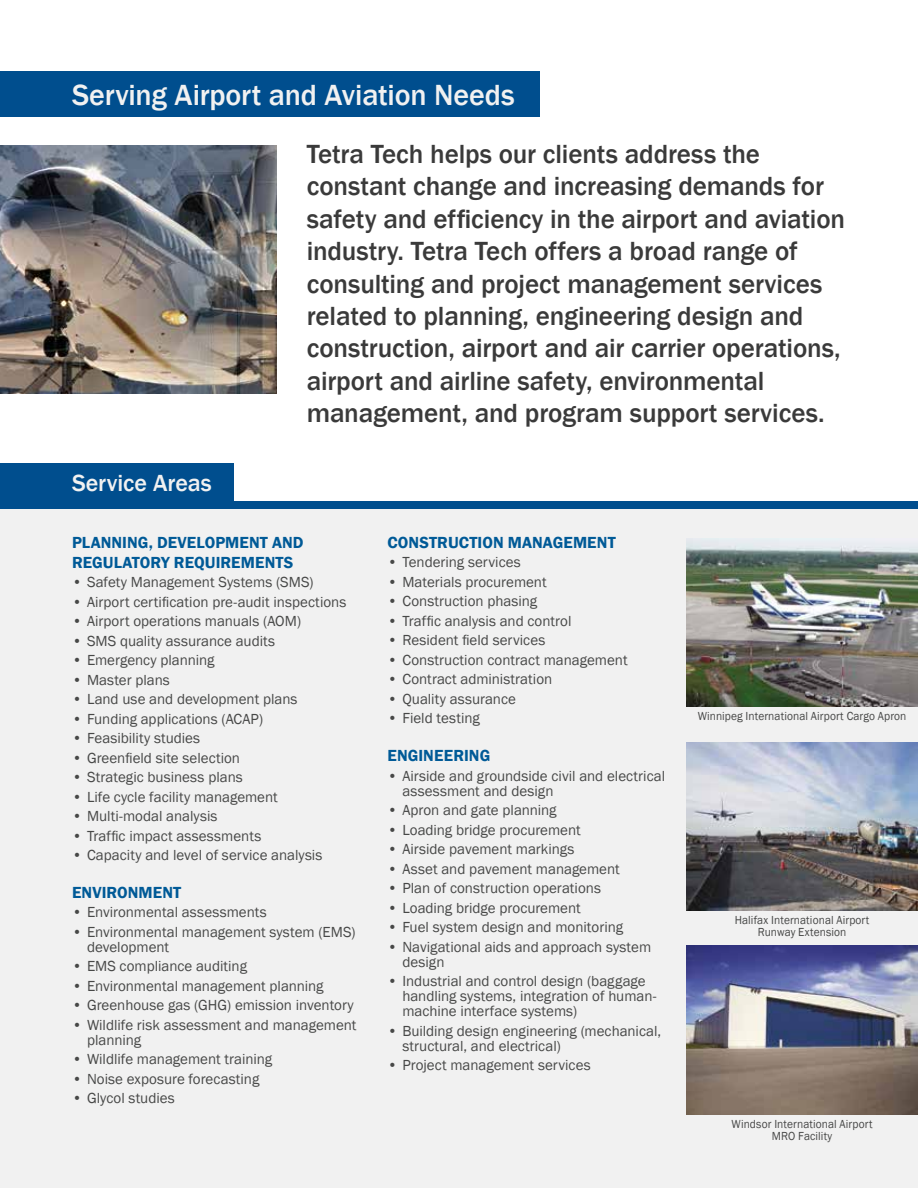
<style>
.page{position:relative;width:918px;height:1188px;background:#fff}
.page>*{position:absolute;margin:0;border:0;box-sizing:border-box;transform-origin:0 0}
.t1{font:500 30px "Franklin Gothic";letter-spacing:-.005em;color:#f1f1f1}
.t2{font:500 27px/32.4px "Franklin Gothic";letter-spacing:-.005em;color:#3a3a3a}
.t3{font:500 24px "Franklin Gothic";color:#f1f1f1}
.t4{font:600 16.5px/19.8px "Franklin Gothic";letter-spacing:.005em;color:#005a97}
.t5{font:15px/15px "Franklin Gothic";color:#474847}
.t6{font:12px/12px "Franklin Gothic";letter-spacing:.01em;color:#474847;text-align:center;scale:.95 1}
</style>
<div class="page">
<img style="left:0;top:146px;width:277px;height:248px">
<div style="left:0;top:72px;width:539px;height:45px;background:#004e8e"></div>
<div style="left:0;top:464px;width:234px;height:45px;background:#004e8e"></div>
<div style="left:0;top:506px;width:917px;height:682px;background:#f1f1f1"></div>
<div style="left:0;top:502px;width:918px;height:7px;background:#004e8e"></div>
<img style="left:686px;top:539px;width:232px;height:168px">
<img style="left:686px;top:742px;width:232px;height:169px">
<img style="left:686px;top:946px;width:232px;height:168px">
<h1 class="t1" style="left:72px;top:76px;width:444px">Serving Airport and Aviation Needs</h1>
<p class="t2" style="left:307px;top:138px;width:540px">Tetra Tech helps our clients address the constant change and increasing demands for safety and efficiency in the airport and aviation industry. Tetra Tech offers a broad range of consulting and project management services related to planning, engineering design and construction, airport and air carrier operations, airport and airline safety, environmental management, and program support services.</p>
<h3 class="t3" style="left:72px;top:468px;width:141px">Service Areas</h3>
<p class="t4" style="left:72px;top:533px;width:233px">PLANNING, DEVELOPMENT AND<br>REGULATORY REQUIREMENTS</p>
<p class="t5" style="left:72px;top:575px;width:243px">• Safety Management Systems (SMS)</p>
<p class="t5" style="left:72px;top:594px;width:276px">• Airport certification pre-audit inspections</p>
<p class="t5" style="left:72px;top:614px;width:231px">• Airport operations manuals (AOM)</p>
<p class="t5" style="left:72px;top:633px;width:205px">• SMS quality assurance audits</p>
<p class="t5" style="left:72px;top:653px;width:144px">• Emergency planning</p>
<p class="t5" style="left:72px;top:672px;width:99px">• Master plans</p>
<p class="t5" style="left:72px;top:692px;width:227px">• Land use and development plans</p>
<p class="t5" style="left:72px;top:711px;width:193px">• Funding applications (ACAP)</p>
<p class="t5" style="left:72px;top:731px;width:130px">• Feasibility studies</p>
<p class="t5" style="left:72px;top:750px;width:170px">• Greenfield site selection</p>
<p class="t5" style="left:72px;top:770px;width:172px">• Strategic business plans</p>
<p class="t5" style="left:72px;top:789px;width:207px">• Life cycle facility management</p>
<p class="t5" style="left:72px;top:809px;width:147px">• Multi-modal analysis</p>
<p class="t5" style="left:72px;top:828px;width:191px">• Traffic impact assessments</p>
<p class="t5" style="left:72px;top:848px;width:252px">• Capacity and level of service analysis</p>
<p class="t4" style="left:72px;top:883px;width:111px">ENVIRONMENT</p>
<p class="t5" style="left:72px;top:905px;width:196px">• Environmental assessments</p>
<p class="t5" style="left:87px;top:925px;width:270px;text-indent:-15px">• Environmental management system (EMS) development</p>
<p class="t5" style="left:72px;top:959px;width:177px">• EMS compliance auditing</p>
<p class="t5" style="left:72px;top:979px;width:253px">• Environmental management planning</p>
<p class="t5" style="left:72px;top:998px;width:283px">• Greenhouse gas (GHG) emission inventory</p>
<p class="t5" style="left:87px;top:1018px;width:271px;text-indent:-15px">• Wildlife risk assessment and management planning</p>
<p class="t5" style="left:72px;top:1052px;width:202px">• Wildlife management training</p>
<p class="t5" style="left:72px;top:1072px;width:189px">• Noise exposure forecasting</p>
<p class="t5" style="left:72px;top:1091px;width:104px">• Glycol studies</p>
<p class="t4" style="left:387px;top:533px;width:230px">CONSTRUCTION MANAGEMENT</p>
<p class="t5" style="left:387px;top:555px;width:135px">• Tendering services</p>
<p class="t5" style="left:387px;top:575px;width:161px">• Materials procurement</p>
<p class="t5" style="left:387px;top:594px;width:151px">• Construction phasing</p>
<p class="t5" style="left:387px;top:614px;width:186px">• Traffic analysis and control</p>
<p class="t5" style="left:387px;top:633px;width:160px">• Resident field services</p>
<p class="t5" style="left:387px;top:653px;width:242px">• Construction contract management</p>
<p class="t5" style="left:387px;top:672px;width:166px">• Contract administration</p>
<p class="t5" style="left:387px;top:692px;width:130px">• Quality assurance</p>
<p class="t5" style="left:387px;top:711px;width:94px">• Field testing</p>
<p class="t4" style="left:387px;top:746px;width:104px">ENGINEERING</p>
<p class="t5" style="left:402px;top:768px;width:264px;text-indent:-15px">• Airside and groundside civil and electrical assessment and design</p>
<p class="t5" style="left:387px;top:803px;width:171px">• Apron and gate planning</p>
<p class="t5" style="left:387px;top:822px;width:195px">• Loading bridge procurement</p>
<p class="t5" style="left:387px;top:842px;width:188px">• Airside pavement markings</p>
<p class="t5" style="left:387px;top:861px;width:234px">• Asset and pavement management</p>
<p class="t5" style="left:387px;top:881px;width:215px">• Plan of construction operations</p>
<p class="t5" style="left:387px;top:900px;width:195px">• Loading bridge procurement</p>
<p class="t5" style="left:387px;top:920px;width:237px">• Fuel system design and monitoring</p>
<p class="t5" style="left:402px;top:939px;width:250px;text-indent:-15px">• Navigational aids and approach system design</p>
<p class="t5" style="left:402px;top:974px;width:256px;text-indent:-15px">• Industrial and control design (baggage handling systems, integration of human&shy;machine interface systems)</p>
<p class="t5" style="left:402px;top:1023px;width:260px;text-indent:-15px">• Building design engineering (mechanical, structural, and electrical)</p>
<p class="t5" style="left:387px;top:1058px;width:205px">• Project management services</p>
<p class="t6" style="left:698px;top:710px;width:221px">Winnipeg International Airport Cargo Apron</p>
<p class="t6" style="left:735px;top:914px;width:143px">Halifax International Airport<br>Runway Extension</p>
<p class="t6" style="left:732px;top:1118px;width:150px">Windsor International Airport<br>MRO Facility</p>
</div>
